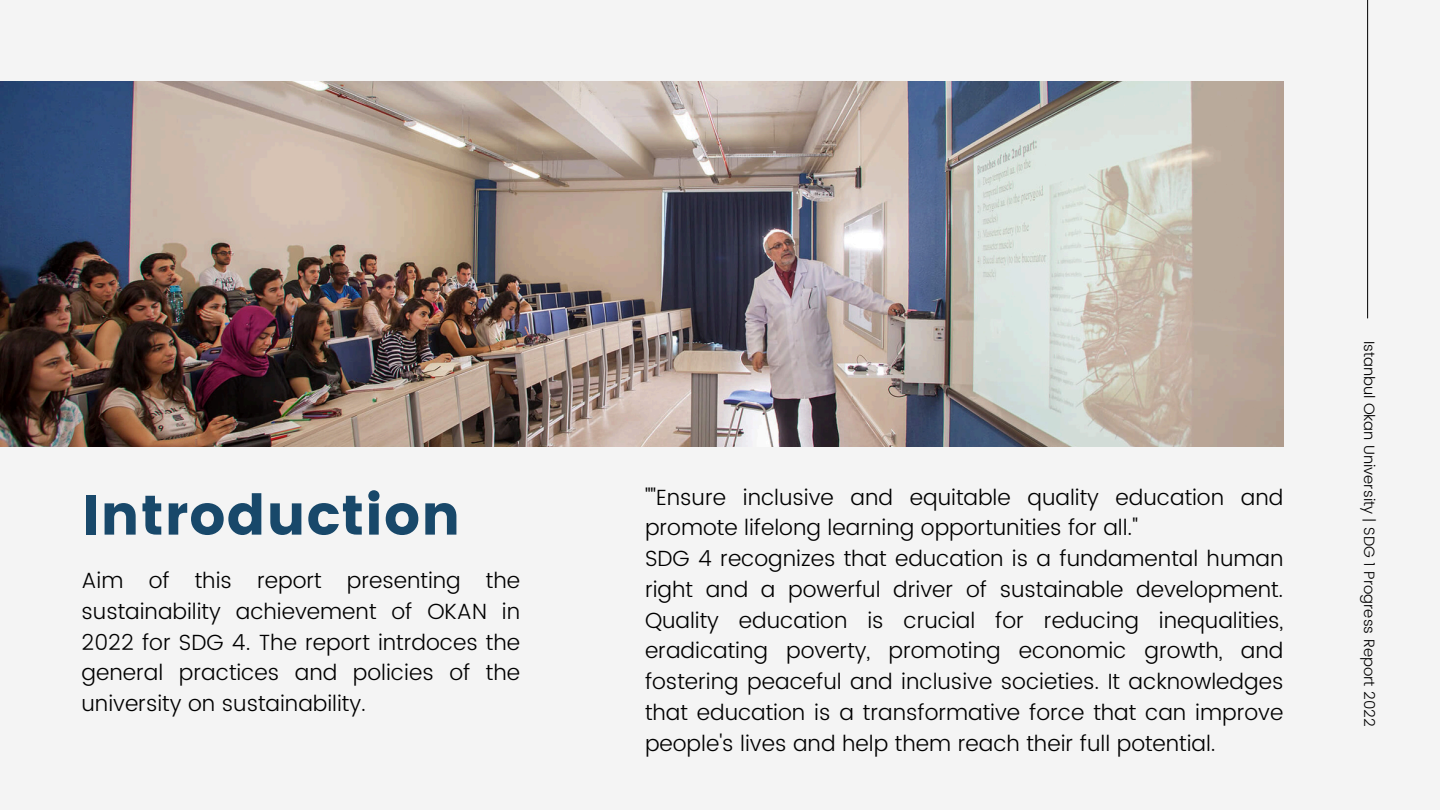
<style>
.page{position:relative;width:1440px;height:810px;background:#f4f4f4}
.page>*{position:absolute;margin:0;border:0;box-sizing:border-box;transform-origin:0 0}
.t1{font:56px "Poppins";letter-spacing:.015em;color:#18486a}
.t2{font:300 22px/30.8px "Poppins";color:#000}
.t3{font:300 15px "Poppins";color:#000}
</style>
<div class="page">
<img style="left:0;top:81px;width:1283px;height:366px">
<hr style="left:1367px;top:0;width:1px;height:318px;background:#000">
<h1 class="t1" style="left:82px;top:483px;width:380px">Introduction</h1>
<p class="t2" style="left:645px;top:482px;width:640px">""Ensure inclusive and equitable quality education and promote lifelong learning opportunities for all."<br>SDG 4 recognizes that education is a fundamental human right and a powerful driver of sustainable development.<br>Quality education is crucial for reducing inequalities, eradicating poverty, promoting economic growth, and fostering peaceful and inclusive societies. It acknowledges that education is a transformative force that can improve people's lives and help them reach their full potential.</p>
<p class="t2" style="left:82px;top:566px;width:440px;text-align:justify">Aim of this report presenting the sustainability achievement of OKAN in 2022 for SDG 4. The report intrdoces the general practices and policies of the university on sustainability.</p>
<p class="t3" style="left:1380px;top:341px;width:387px;rotate:90deg">Istanbul Okan University | SDG 1 Progress Report 2022</p>
</div>
